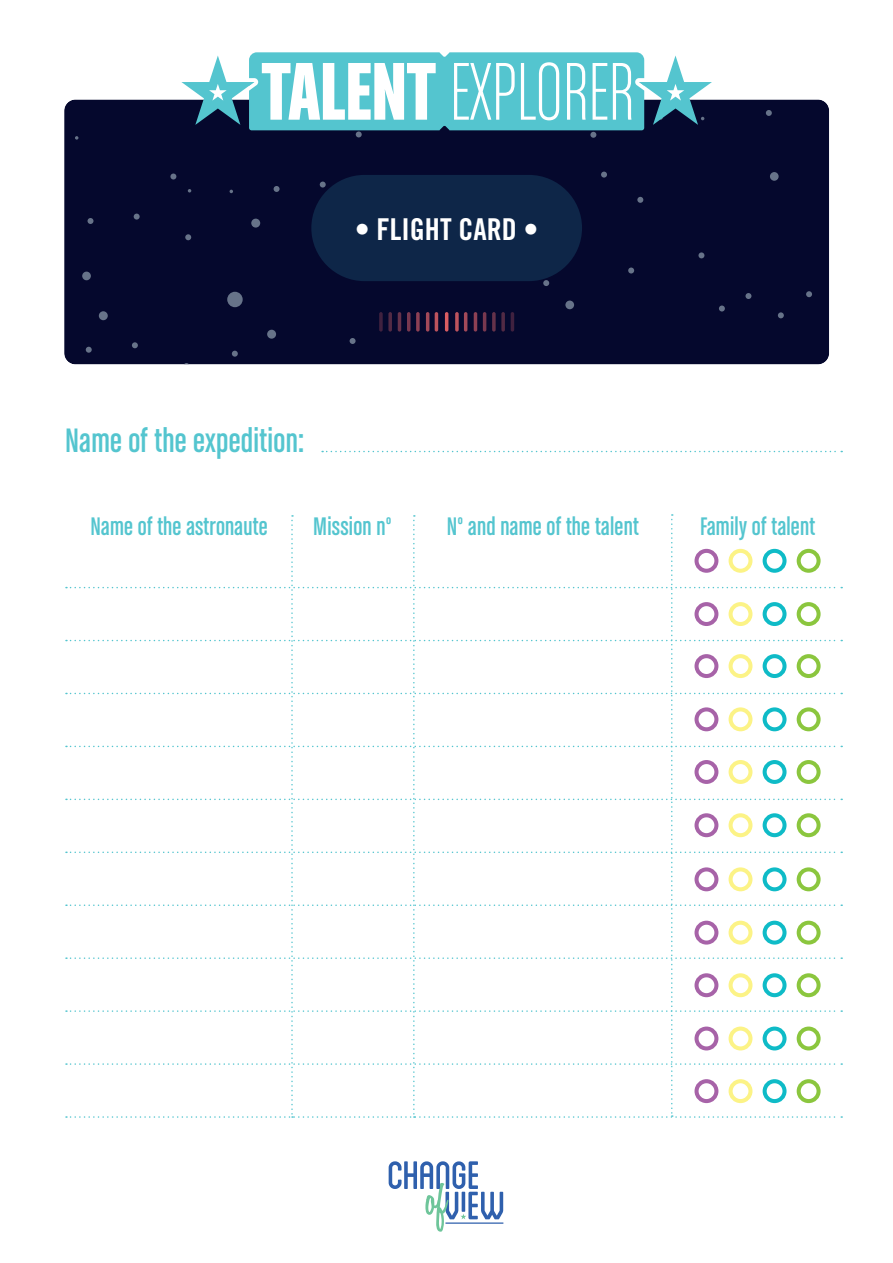
<style>
.page{position:relative;width:893px;height:1263px;background:#fff}
.page>*{position:absolute;margin:0;border:0;box-sizing:border-box;transform-origin:0 0}
.t1{font:36px "Chalet Comprime Cologne Sixty";letter-spacing:.01em;color:#54c5cf}
.t2{font:30.15px "Trade Gothic Bold Cond Twenty";color:#fff}
.t3{font:27px "Chalet Comprime Cologne Sixty";letter-spacing:.01em;color:#54c5cf}
</style>
<div class="page">
<div style="left:64px;top:99px;width:765px;height:265px;background:#05082d"></div>
<div style="left:82px;top:272px;width:9px;height:8px;background:#677389;border-radius:50%"></div>
<svg style="left:320px;top:182px;width:6px;height:6px"></svg>
<div style="left:251px;top:219px;width:9px;height:9px;background:#677389;border-radius:50%"></div>
<div style="left:267px;top:330px;width:9px;height:9px;background:#677389;border-radius:50%"></div>
<div style="left:99px;top:311px;width:9px;height:9px;background:#677389;border-radius:50%"></div>
<svg style="left:274px;top:186px;width:6px;height:6px"></svg>
<svg style="left:132px;top:342px;width:6px;height:6px"></svg>
<svg style="left:86px;top:347px;width:6px;height:6px"></svg>
<svg style="left:134px;top:214px;width:6px;height:6px"></svg>
<svg style="left:185px;top:234px;width:6px;height:6px"></svg>
<svg style="left:88px;top:218px;width:5px;height:6px"></svg>
<svg style="left:170px;top:174px;width:6px;height:5px"></svg>
<svg style="left:350px;top:338px;width:6px;height:6px"></svg>
<svg style="left:75px;top:136px;width:3px;height:4px"></svg>
<svg style="left:188px;top:189px;width:3px;height:4px"></svg>
<svg style="left:543px;top:280px;width:6px;height:6px"></svg>
<svg style="left:628px;top:268px;width:6px;height:5px"></svg>
<svg style="left:766px;top:110px;width:6px;height:6px"></svg>
<svg style="left:637px;top:197px;width:6px;height:6px"></svg>
<svg style="left:719px;top:306px;width:6px;height:5px"></svg>
<svg style="left:745px;top:293px;width:6px;height:6px"></svg>
<svg style="left:778px;top:312px;width:6px;height:6px"></svg>
<svg style="left:806px;top:291px;width:6px;height:6px"></svg>
<svg style="left:698px;top:252px;width:6px;height:6px"></svg>
<svg style="left:601px;top:172px;width:6px;height:6px"></svg>
<svg style="left:232px;top:351px;width:6px;height:6px"></svg>
<div style="left:770px;top:172px;width:9px;height:9px;background:#677389;border-radius:50%"></div>
<div style="left:565px;top:301px;width:9px;height:8px;background:#677389;border-radius:50%"></div>
<div style="left:227px;top:292px;width:16px;height:15px;background:#677389;border-radius:50%"></div>
<hr style="left:445px;top:312px;width:3px;height:20px;background:#da5d62;border-radius:2px">
<hr style="left:464px;top:312px;width:3px;height:20px;background:#a34959;border-radius:2px">
<svg style="left:455px;top:312px;width:4px;height:20px"></svg>
<hr style="left:474px;top:312px;width:3px;height:20px;background:#8d4054;border-radius:2px">
<hr style="left:483px;top:312px;width:3px;height:20px;background:#78384f;border-radius:2px">
<svg style="left:492px;top:312px;width:4px;height:20px"></svg>
<svg style="left:501px;top:312px;width:4px;height:20px"></svg>
<hr style="left:511px;top:312px;width:3px;height:20px;background:#40213f;border-radius:2px">
<hr style="left:426px;top:312px;width:3px;height:20px;background:#a34959;border-radius:2px">
<hr style="left:435px;top:312px;width:3px;height:20px;background:#bd535d;border-radius:2px">
<svg style="left:416px;top:312px;width:4px;height:20px"></svg>
<hr style="left:407px;top:312px;width:3px;height:20px;background:#78384f;border-radius:2px">
<hr style="left:398px;top:312px;width:3px;height:20px;background:#65324a;border-radius:2px">
<svg style="left:388px;top:312px;width:4px;height:20px"></svg>
<hr style="left:379px;top:312px;width:4px;height:20px;background:#351c3b;border-radius:2px">
<svg style="left:181px;top:52px;width:531px;height:86px"></svg>
<div style="left:311px;top:175px;width:271px;height:106px;background:#0e2648;border-radius:53px"></div>
<svg style="left:322px;top:451px;width:520px;height:1px"></svg>
<svg style="left:66px;top:514px;width:776px;height:604px"></svg>
<div style="left:694px;top:549px;width:24px;height:24px;border:4px solid #a763a8;border-radius:50%"></div>
<div style="left:763px;top:549px;width:23px;height:24px;border:4px solid #0fbbc7;border-radius:50%"></div>
<div style="left:797px;top:549px;width:24px;height:24px;border:4px solid #8bc63e;border-radius:50%"></div>
<div style="left:729px;top:549px;width:23px;height:24px;border:4px solid #fcf386;border-radius:50%"></div>
<div style="left:694px;top:654px;width:24px;height:24px;border:4px solid #a763a8;border-radius:50%"></div>
<div style="left:763px;top:654px;width:23px;height:24px;border:4px solid #0fbbc7;border-radius:50%"></div>
<div style="left:797px;top:654px;width:24px;height:24px;border:4px solid #8bc63e;border-radius:50%"></div>
<div style="left:729px;top:654px;width:23px;height:24px;border:4px solid #fcf386;border-radius:50%"></div>
<div style="left:694px;top:760px;width:24px;height:24px;border:4px solid #a763a8;border-radius:50%"></div>
<div style="left:763px;top:760px;width:23px;height:24px;border:4px solid #0fbbc7;border-radius:50%"></div>
<div style="left:797px;top:760px;width:24px;height:24px;border:4px solid #8bc63e;border-radius:50%"></div>
<div style="left:729px;top:760px;width:23px;height:24px;border:4px solid #fcf386;border-radius:50%"></div>
<div style="left:694px;top:867px;width:24px;height:24px;border:4px solid #a763a8;border-radius:50%"></div>
<div style="left:763px;top:867px;width:23px;height:24px;border:4px solid #0fbbc7;border-radius:50%"></div>
<div style="left:797px;top:867px;width:24px;height:24px;border:4px solid #8bc63e;border-radius:50%"></div>
<div style="left:729px;top:867px;width:23px;height:24px;border:4px solid #fcf386;border-radius:50%"></div>
<div style="left:694px;top:973px;width:24px;height:24px;border:4px solid #a763a8;border-radius:50%"></div>
<div style="left:763px;top:973px;width:23px;height:24px;border:4px solid #0fbbc7;border-radius:50%"></div>
<div style="left:797px;top:973px;width:24px;height:24px;border:4px solid #8bc63e;border-radius:50%"></div>
<div style="left:729px;top:973px;width:23px;height:24px;border:4px solid #fcf386;border-radius:50%"></div>
<div style="left:694px;top:1079px;width:24px;height:24px;border:4px solid #a763a8;border-radius:50%"></div>
<div style="left:763px;top:1079px;width:23px;height:24px;border:4px solid #0fbbc7;border-radius:50%"></div>
<div style="left:797px;top:1079px;width:24px;height:24px;border:4px solid #8bc63e;border-radius:50%"></div>
<div style="left:729px;top:1079px;width:23px;height:24px;border:4px solid #fcf386;border-radius:50%"></div>
<div style="left:694px;top:602px;width:24px;height:24px;border:4px solid #a763a8;border-radius:50%"></div>
<div style="left:763px;top:602px;width:23px;height:24px;border:4px solid #0fbbc7;border-radius:50%"></div>
<div style="left:797px;top:602px;width:24px;height:24px;border:4px solid #8bc63e;border-radius:50%"></div>
<div style="left:729px;top:602px;width:23px;height:24px;border:4px solid #fcf386;border-radius:50%"></div>
<div style="left:694px;top:707px;width:24px;height:24px;border:4px solid #a763a8;border-radius:50%"></div>
<div style="left:763px;top:707px;width:23px;height:24px;border:4px solid #0fbbc7;border-radius:50%"></div>
<div style="left:797px;top:707px;width:24px;height:24px;border:4px solid #8bc63e;border-radius:50%"></div>
<div style="left:729px;top:707px;width:23px;height:24px;border:4px solid #fcf386;border-radius:50%"></div>
<div style="left:694px;top:813px;width:24px;height:24px;border:4px solid #a763a8;border-radius:50%"></div>
<div style="left:763px;top:813px;width:23px;height:24px;border:4px solid #0fbbc7;border-radius:50%"></div>
<div style="left:797px;top:813px;width:24px;height:24px;border:4px solid #8bc63e;border-radius:50%"></div>
<div style="left:729px;top:813px;width:23px;height:24px;border:4px solid #fcf386;border-radius:50%"></div>
<div style="left:694px;top:921px;width:24px;height:23px;border:4px solid #a763a8;border-radius:50%"></div>
<div style="left:763px;top:921px;width:23px;height:23px;border:4px solid #0fbbc7;border-radius:50%"></div>
<div style="left:797px;top:921px;width:24px;height:23px;border:4px solid #8bc63e;border-radius:50%"></div>
<div style="left:729px;top:921px;width:23px;height:23px;border:4px solid #fcf386;border-radius:50%"></div>
<div style="left:694px;top:1026px;width:24px;height:24px;border:4px solid #a763a8;border-radius:50%"></div>
<div style="left:763px;top:1026px;width:23px;height:24px;border:4px solid #0fbbc7;border-radius:50%"></div>
<div style="left:797px;top:1026px;width:24px;height:24px;border:4px solid #8bc63e;border-radius:50%"></div>
<div style="left:729px;top:1026px;width:23px;height:24px;border:4px solid #fcf386;border-radius:50%"></div>
<svg style="left:389px;top:1161px;width:114px;height:71px"></svg>
<hr style="left:445px;top:1222px;width:58px;height:2px;background:#2f60ad">
<p class="t2" style="left:355px;top:211px;width:185px">• FLIGHT CARD •</p>
<h1 class="t1" style="left:65px;top:420px;width:241px">Name of the expedition:</h1>
<p class="t3" style="left:90px;top:511px;width:179px">Name of the astronaute</p>
<p class="t3" style="left:313px;top:511px;width:80px">Mission n°</p>
<p class="t3" style="left:447px;top:511px;width:193px">N° and name of the talent</p>
<p class="t3" style="left:700px;top:511px;width:117px">Family of talent</p>
</div>
